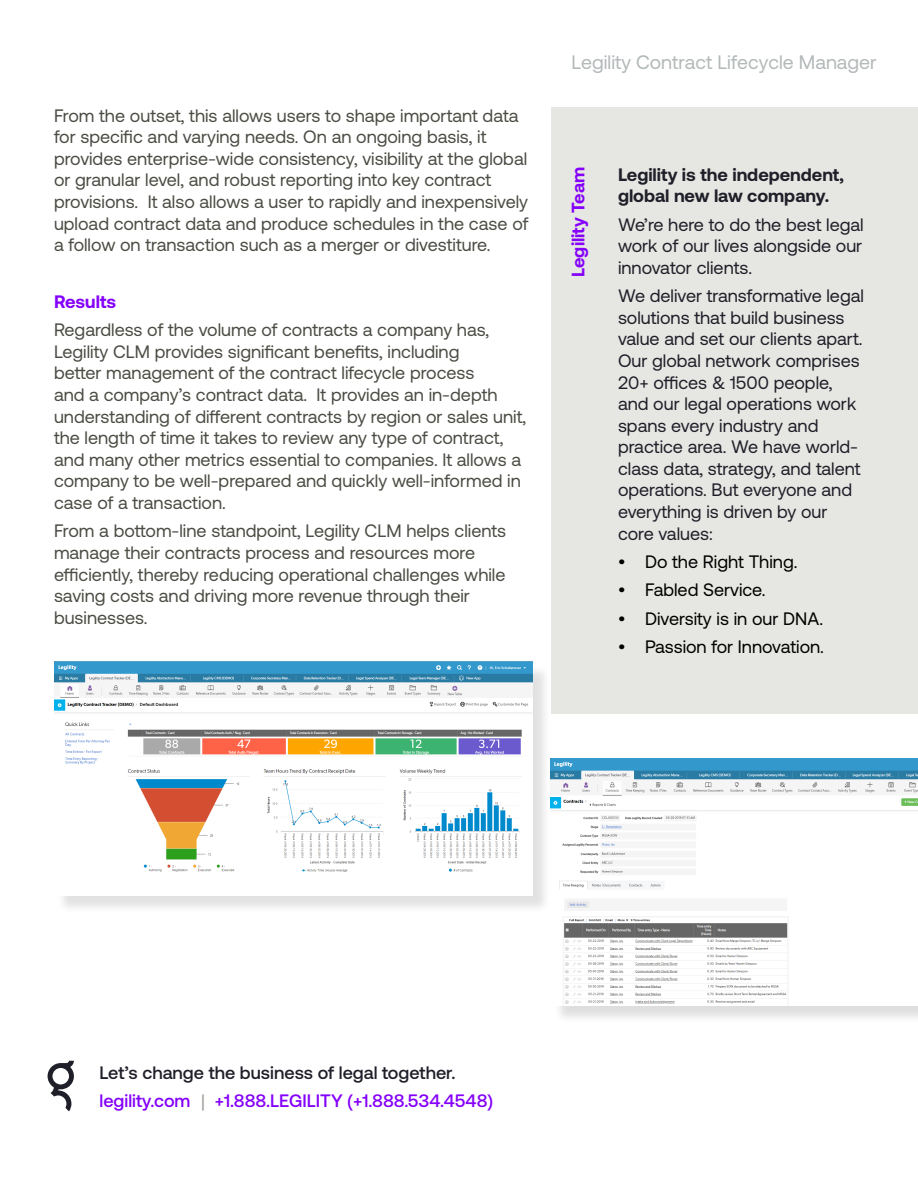
<style>
.page{position:relative;width:918px;height:1188px;background:#fff}
.page>*{position:absolute;margin:0;border:0;box-sizing:border-box;transform-origin:0 0}
.t1{font:19.5px "Aeonik";color:#b3b8b9}
.t2{font:18px/21.6px "Aeonik";color:#4c4c45}
.t3{font:18px/21.6px "Aeonik";color:#1f1f29;text-align:justify}
.t4{font:18px "Aeonik";color:#000}
.t5{font:500 18px "Aeonik";color:#8400fa}
.t6{font:700 18px/21.6px "Aeonik";color:#1f1f29}
.t7{font:500 18px "Aeonik";color:#1f1f29}
.t8{font:700 18px "Aeonik";color:#8400fa}
.s1{font-weight:400;color:#9f9f9b}
</style>
<div class="page">
<svg style="left:48px;top:1061px;width:26px;height:50px"></svg>
<div style="left:551px;top:107px;width:367px;height:607px;background:#e6e6e2"></div>
<div style="left:56px;top:664px;width:495px;height:250px;background:#000;opacity:.12"></div>
<img style="left:54px;top:662px;width:479px;height:233px">
<div style="left:553px;top:761px;width:365px;height:263px;background:#000;opacity:.13"></div>
<img style="left:551px;top:759px;width:367px;height:246px">
<p class="t2" style="left:54px;top:104px;width:476px">From the outset, this allows users to shape important data for specific and varying needs. On an ongoing basis, it provides enterprise-wide consistency, visibility at the global or granular level, and robust reporting into key contract provisions. It also allows a user to rapidly and inexpensively upload contract data and produce schedules in the case of a follow on transaction such as a merger or divestiture.</p>
<p class="t8" style="left:54px;top:291px;width:64px">Results</p>
<p class="t2" style="left:54px;top:319px;width:474px">Regardless of the volume of contracts a company has, Legility CLM provides significant benefits, including<br>better management of the contract lifecycle process<br>and a company’s contract data. It provides an in-depth understanding of different contracts by region or sales unit, the length of time it takes to review any type of contract, and many other metrics essential to companies. It allows a company to be well-prepared and quickly well-informed in case of a transaction.</p>
<p class="t2" style="left:54px;top:520px;width:454px">From a bottom-line standpoint, Legility CLM helps clients manage their contracts process and resources more efficiently, thereby reducing operational challenges while saving costs and driving more revenue through their businesses.</p>
<p class="t1" style="left:572px;top:51px;width:307px">Legility Contract Lifecycle Manager</p>
<p class="t8" style="left:568px;top:277px;width:111px;rotate:-90deg">Legility Team</p>
<p class="t6" style="left:618px;top:163px;width:227px">Legility is the independent, global new law company.</p>
<p class="t3" style="left:618px;top:213px;width:247px">We’re here to do the best legal work of our lives alongside our innovator clients.</p>
<p class="t3" style="left:618px;top:285px;width:247px;text-align:left">We deliver transformative legal solutions that build business value and set our clients apart.<br>Our global network comprises<br>20+ offices &amp; 1500 people, and our legal operations work spans every industry and practice area. We have world&shy;class data, strategy, and talent operations. But everyone and everything is driven by our core values:</p>
<p class="t4" style="left:618px;top:552px;width:181px">• Do the Right Thing.</p>
<p class="t4" style="left:618px;top:580px;width:149px">• Fabled Service.</p>
<p class="t4" style="left:618px;top:609px;width:207px">• Diversity is in our DNA.</p>
<p class="t4" style="left:618px;top:637px;width:207px">• Passion for Innovation.</p>
<p class="t7" style="left:100px;top:1062px;width:358px">Let’s change the business of legal together.</p>
<p class="t5" style="left:100px;top:1091px;width:395px">legility.com <span class="s1">|</span> +1.888.LEGILITY (+1.888.534.4548)</p>
</div>
